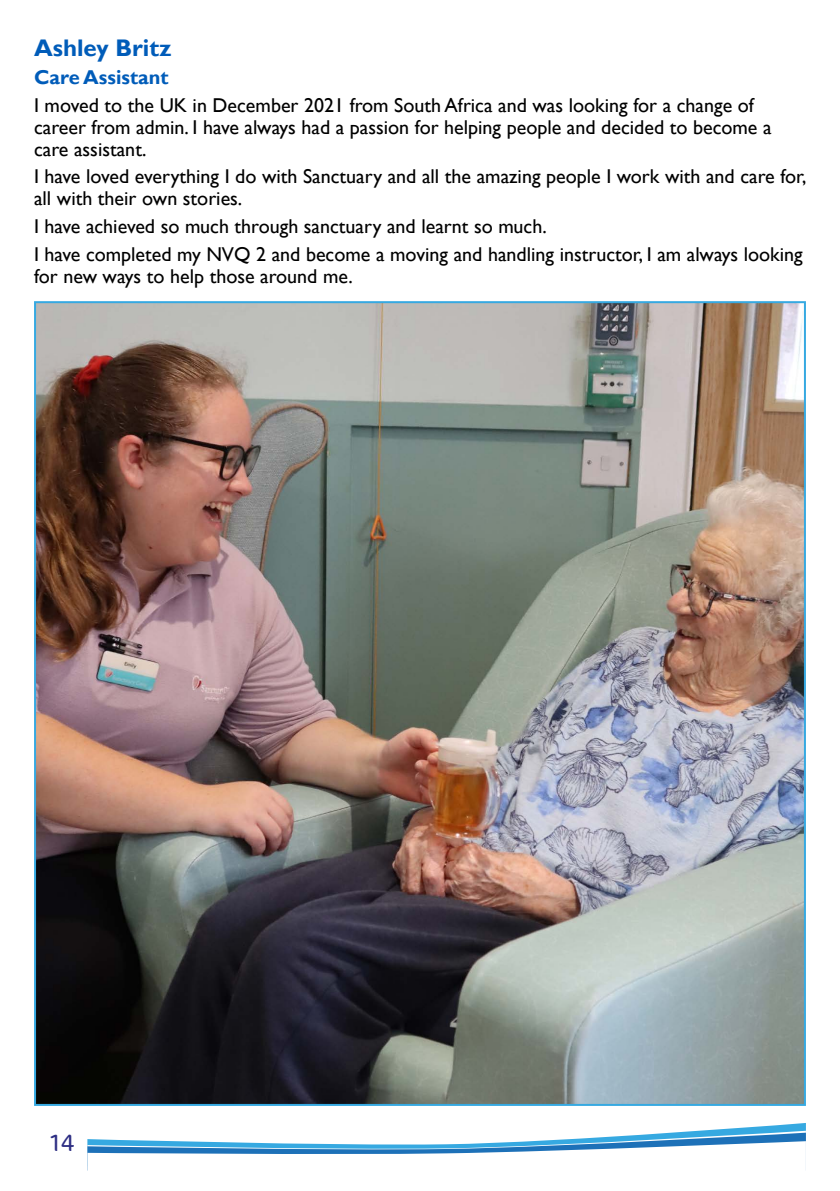
<style>
.page{position:relative;width:840px;height:1191px;background:#fff}
.page>*{position:absolute;margin:0;border:0;box-sizing:border-box;transform-origin:0 0}
.t1{font:700 24px "Gill Sans";color:#005cb9}
.t2{font:300 24px "Cocon Pro";color:#2d2e83}
.t3{font:20px/22px "Gill Sans";color:#000}
.t4{font:700 20px "Gill Sans";color:#005cb9}
</style>
<div class="page">
<svg style="left:87px;top:1123px;width:718px;height:48px"></svg>
<img style="left:37px;top:304px;width:765px;height:799px">
<p class="t1" style="left:34px;top:34px;width:139px">Ashley Britz</p>
<p class="t4" style="left:34px;top:65px;width:136px">Care Assistant</p>
<p class="t3" style="left:34px;top:94px;width:738px">I moved to the UK in December 2021 from South Africa and was looking for a change of career from admin. I have always had a passion for helping people and decided to become a care assistant.</p>
<p class="t3" style="left:34px;top:166px;width:773px">I have loved everything I do with Sanctuary and all the amazing people I work with and care for, all with their own stories.</p>
<p class="t3" style="left:34px;top:213px;width:769px;line-height:27.6px">I have achieved so much through sanctuary and learnt so much.<br>I have completed my NVQ 2 and become a moving and handling instructor, I am always looking</p>
<p class="t3" style="left:34px;top:265px;width:320px">for new ways to help those around me.</p>
<p class="t2" style="left:47px;top:1127px;width:29px">14</p>
</div>
